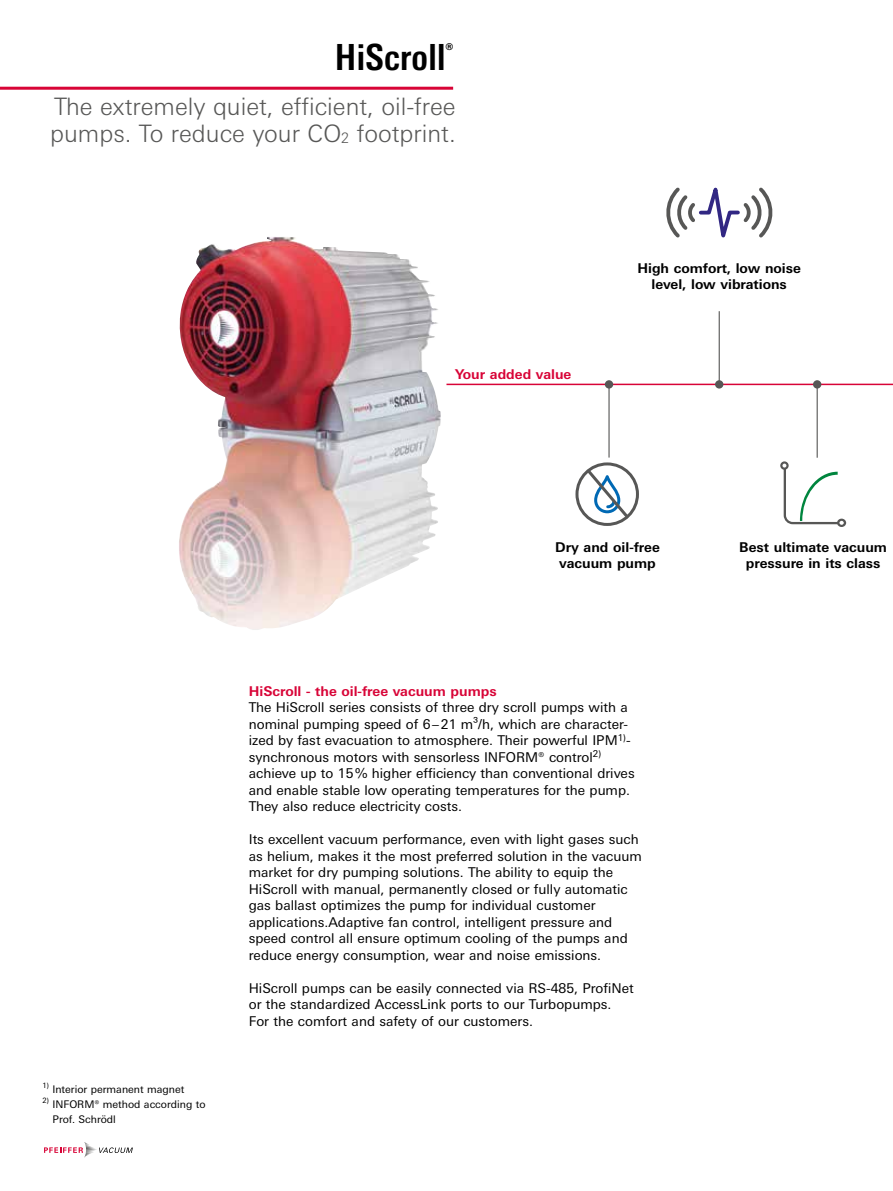
<style>
.page{position:relative;width:893px;height:1191px;background:#fff}
.page>*{position:absolute;margin:0;border:0;box-sizing:border-box;transform-origin:0 0}
.t1{font:700 condensed 36px "Univers Next Pro";letter-spacing:.01em;color:#000}
.t2{font:300 24px/27px "Univers Next W1 G";color:#575756}
.t3{font:13.5px/16.5px "Univers Next W1 G";color:#000}
.t4{font:700 13.5px/16.5px "Univers Next W1 G";color:#000;text-align:center}
.t5{font:700 13.5px "Univers Next W1 G";color:#d80437}
.t6{font:10.5px/15px "Univers Next W1 G";color:#000}
.s1{font-size:14.4px}
</style>
<div class="page">
<hr style="left:446px;top:384px;width:447px;height:1px;background:#d80437">
<hr style="left:0;top:87px;width:453px;height:3px;background:#d80437">
<svg style="left:44px;top:1142px;width:89px;height:15px"></svg>
<img style="left:179px;top:237px;width:262px;height:393px">
<hr style="left:608px;top:384px;width:2px;height:73px;background:#575756">
<div style="left:605px;top:380px;width:8px;height:8px;background:#575756;border-radius:50%"></div>
<hr style="left:817px;top:384px;width:1px;height:74px;background:#575756">
<div style="left:813px;top:380px;width:8px;height:8px;background:#575756;border-radius:50%"></div>
<hr style="left:719px;top:311px;width:1px;height:73px;background:#575756">
<div style="left:715px;top:380px;width:8px;height:8px;background:#575756;border-radius:50%"></div>
<svg style="left:577px;top:464px;width:60px;height:60px"></svg>
<div style="left:575px;top:462px;width:64px;height:64px;border:3px solid #575756;border-radius:50%"></div>
<svg style="left:584px;top:466px;width:48px;height:56px"></svg>
<svg style="left:666px;top:187px;width:107px;height:51px"></svg>
<svg style="left:780px;top:461px;width:66px;height:66px"></svg>
<h1 class="t1" style="left:335px;top:35px;width:120px">HiScroll<sup>®</sup></h1>
<h2 class="t2" style="left:50px;top:93px;width:407px">The extremely quiet, efficient, oil-free pumps. To reduce your CO<span class="s1">2</span> footprint.</h2>
<p class="t5" style="left:455px;top:366px;width:118px">Your added value</p>
<p class="t4" style="left:637px;top:259px;width:165px">High comfort, low noise level, low vibrations</p>
<p class="t4" style="left:555px;top:538px;width:106px;text-align:left">Dry and oil-free vacuum pump</p>
<p class="t4" style="left:739px;top:538px;width:149px">Best ultimate vacuum pressure in its class</p>
<p class="t6" style="left:43px;top:1081px;width:143px"><sup>1)</sup> Interior permanent magnet</p>
<p class="t6" style="left:53px;top:1096px;width:154px;text-indent:-10px"><sup>2)</sup> INFORM® method according to<br>Prof. Schrödl</p>
<p class="t5" style="left:249px;top:683px;width:249px">HiScroll - the oil-free vacuum pumps</p>
<p class="t3" style="left:249px;top:699px;width:387px">The HiScroll series consists of three dry scroll pumps with a nominal pumping speed of 6–21 m³/h, which are character&shy;ized by fast evacuation to atmosphere. Their powerful IPM<sup>1)</sup>- synchronous motors with sensorless INFORM® control<sup>2) </sup>achieve up to 15% higher efficiency than conventional drives and enable stable low operating temperatures for the pump.<br>They also reduce electricity costs.</p>
<p class="t3" style="left:249px;top:831px;width:395px">Its excellent vacuum performance, even with light gases such as helium, makes it the most preferred solution in the vacuum market for dry pumping solutions. The ability to equip the HiScroll with manual, permanently closed or fully automatic gas ballast optimizes the pump for individual customer applications.Adaptive fan control, intelligent pressure and speed control all ensure optimum cooling of the pumps and reduce energy consumption, wear and noise emissions.</p>
<p class="t3" style="left:249px;top:979px;width:386px">HiScroll pumps can be easily connected via RS-485, ProfiNet or the standardized AccessLink ports to our Turbopumps.<br>For the comfort and safety of our customers.</p>
</div>
